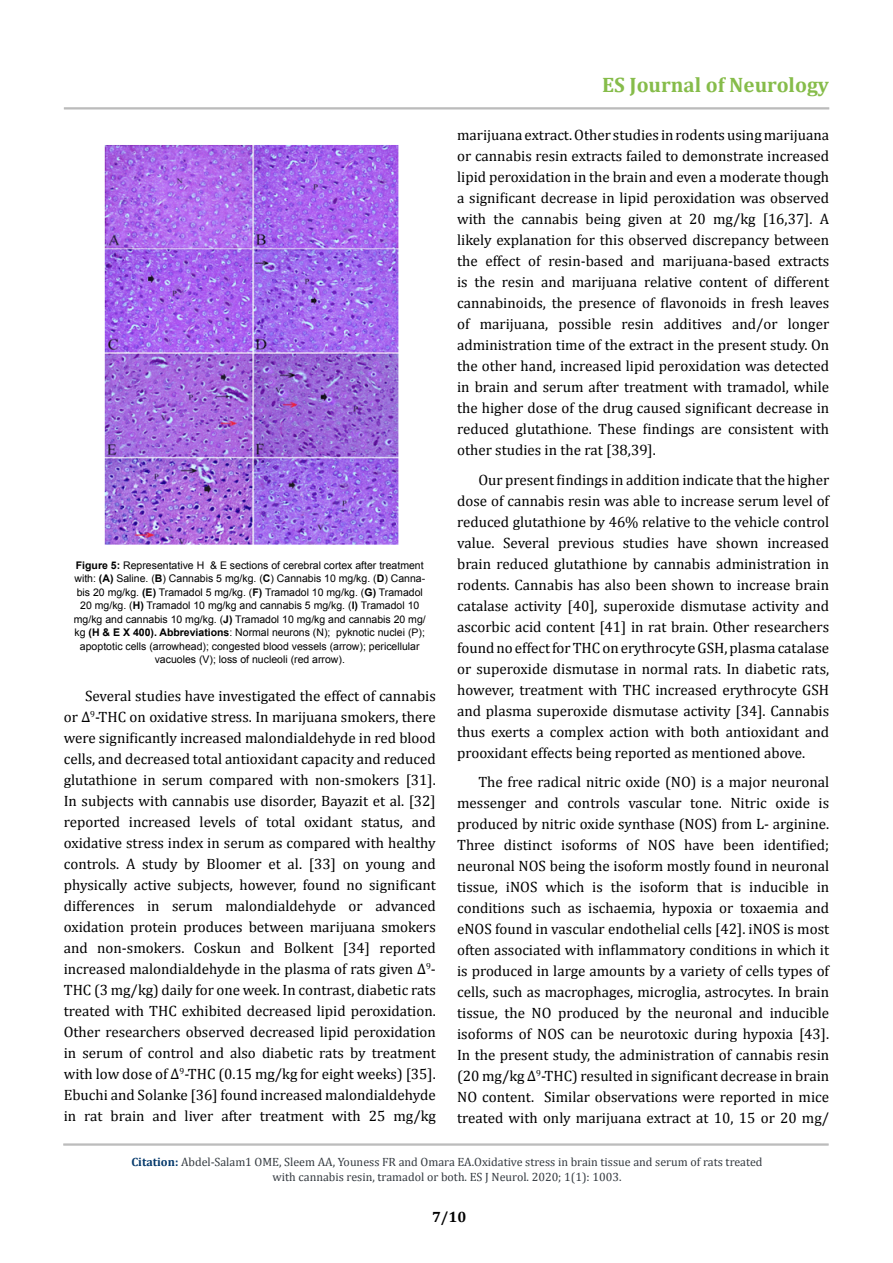
<style>
.page{position:relative;width:893px;height:1263px;background:#fff}
.page>*{position:absolute;margin:0;border:0;box-sizing:border-box;transform-origin:0 0}
.t1{font:700 21px "Cambria";color:#86bc4a}
.t2{font:15px/21px "Cambria";color:#000;text-align:justify}
.t3{font:700 15px "Cambria";color:#000}
.t4{font:12px/15px "Cambria";color:#343a40;text-align:center}
.t5{font:10.5px/13.5px "Arial";color:#000;text-align:center}
.s1{font-weight:700}
.s2{font-weight:700;color:#05396b}
</style>
<div class="page">
<hr style="left:63px;top:1144px;width:766px;height:1px;background:#000">
<hr style="left:63px;top:1145px;width:766px;height:1px;background:#000">
<hr style="left:64px;top:108px;width:765px;height:1px;background:#000">
<hr style="left:64px;top:109px;width:765px;height:1px;background:#000">
<img style="left:104px;top:145px;width:295px;height:400px">
<p class="t5" style="left:74px;top:558px;width:353px"><span class="s1">Figure 5:</span> Representative H &amp; E sections of cerebral cortex after treatment with: <span class="s1">(A)</span> Saline. (<span class="s1">B</span>) Cannabis 5 mg/kg. (<span class="s1">C</span>) Cannabis 10 mg/kg. (<span class="s1">D</span>) Canna&shy;bis 20 mg/kg. <span class="s1">(E)</span> Tramadol 5 mg/kg. (<span class="s1">F)</span> Tramadol 10 mg/kg. (<span class="s1">G)</span> Tramadol 20 mg/kg. (<span class="s1">H)</span> Tramadol 10 mg/kg and cannabis 5 mg/kg. (<span class="s1">I)</span> Tramadol 10 mg/kg and cannabis 10 mg/kg. (<span class="s1">J)</span> Tramadol 10 mg/kg and cannabis 20 mg/ kg <span class="s1">(H &amp; E X 400). Abbreviations</span>: Normal neurons (N); pyknotic nuclei (P); apoptotic cells (arrowhead); congested blood vessels (arrow); pericellular vacuoles (V); loss of nucleoli (red arrow).</p>
<p class="t2" style="left:64px;top:685px;width:374px;text-indent:21px">Several studies have investigated the effect of cannabis or ∆<sup>9</sup>-THC on oxidative stress. In marijuana smokers, there were significantly increased malondialdehyde in red blood cells, and decreased total antioxidant capacity and reduced glutathione in serum compared with non-smokers [31].<br>In subjects with cannabis use disorder, Bayazit et al. [32] reported increased levels of total oxidant status, and oxidative stress index in serum as compared with healthy controls. A study by Bloomer et al. [33] on young and physically active subjects, however, found no significant differences in serum malondialdehyde or advanced oxidation protein produces between marijuana smokers and non-smokers. Coskun and Bolkent [34] reported increased malondialdehyde in the plasma of rats given ∆<sup>9</sup>- THC (3 mg/kg) daily for one week. In contrast, diabetic rats treated with THC exhibited decreased lipid peroxidation.<br>Other researchers observed decreased lipid peroxidation in serum of control and also diabetic rats by treatment with low dose of ∆<sup>9</sup>-THC (0.15 mg/kg for eight weeks) [35].<br>Ebuchi and Solanke [36] found increased malondialdehyde in rat brain and liver after treatment with 25 mg/kg</p>
<h1 class="t1" style="left:602px;top:70px;width:229px">ES Journal of Neurology</h1>
<p class="t2" style="left:457px;top:125px;width:374px">marijuana extract. Other studies in rodents using marijuana or cannabis resin extracts failed to demonstrate increased lipid peroxidation in the brain and even a moderate though a significant decrease in lipid peroxidation was observed with the cannabis being given at 20 mg/kg [16,37]. A likely explanation for this observed discrepancy between the effect of resin-based and marijuana-based extracts is the resin and marijuana relative content of different cannabinoids, the presence of flavonoids in fresh leaves of marijuana, possible resin additives and/or longer administration time of the extract in the present study. On the other hand, increased lipid peroxidation was detected in brain and serum after treatment with tramadol, while the higher dose of the drug caused significant decrease in reduced glutathione. These findings are consistent with other studies in the rat [38,39].</p>
<p class="t2" style="left:457px;top:469px;width:374px;text-indent:21px">Our present findings in addition indicate that the higher dose of cannabis resin was able to increase serum level of reduced glutathione by 46% relative to the vehicle control value. Several previous studies have shown increased brain reduced glutathione by cannabis administration in rodents. Cannabis has also been shown to increase brain catalase activity [40], superoxide dismutase activity and ascorbic acid content [41] in rat brain. Other researchers found no effect for THC on erythrocyte GSH, plasma catalase or superoxide dismutase in normal rats. In diabetic rats, however, treatment with THC increased erythrocyte GSH and plasma superoxide dismutase activity [34]. Cannabis thus exerts a complex action with both antioxidant and prooxidant effects being reported as mentioned above.</p>
<p class="t2" style="left:457px;top:772px;width:374px;text-indent:21px">The free radical nitric oxide (NO) is a major neuronal messenger and controls vascular tone. Nitric oxide is produced by nitric oxide synthase (NOS) from L- arginine.<br>Three distinct isoforms of NOS have been identified; neuronal NOS being the isoform mostly found in neuronal tissue, iNOS which is the isoform that is inducible in conditions such as ischaemia, hypoxia or toxaemia and eNOS found in vascular endothelial cells [42]. iNOS is most often associated with inflammatory conditions in which it is produced in large amounts by a variety of cells types of cells, such as macrophages, microglia, astrocytes. In brain tissue, the NO produced by the neuronal and inducible isoforms of NOS can be neurotoxic during hypoxia [43].<br>In the present study, the administration of cannabis resin (20 mg/kg Δ<sup>9</sup>-THC) resulted in significant decrease in brain NO content. Similar observations were reported in mice treated with only marijuana extract at 10, 15 or 20 mg/</p>
<p class="t4" style="left:131px;top:1154px;width:633px"><span class="s2">Citation:</span> Abdel-Salam1 OME, Sleem AA, Youness FR and Omara EA.Oxidative stress in brain tissue and serum of rats treated with cannabis resin, tramadol or both. ES J Neurol. 2020; 1(1): 1003.</p>
<p class="t3" style="left:432px;top:1206px;width:36px">7/10</p>
</div>
